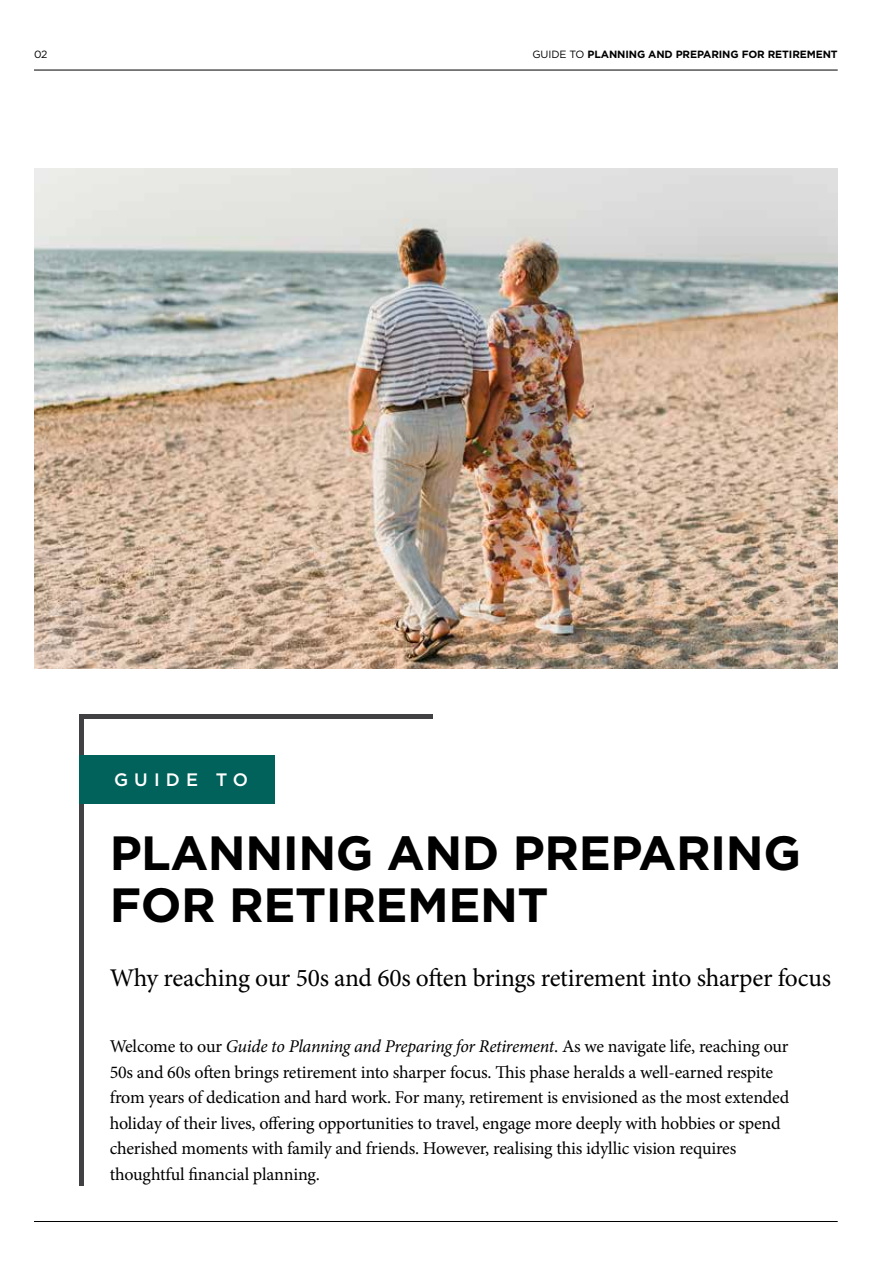
<style>
.page{position:relative;width:893px;height:1263px;background:#fff}
.page>*{position:absolute;margin:0;border:0;box-sizing:border-box;transform-origin:0 0}
.t1{font:700 48px/52.5px "Gotham HTF";letter-spacing:-.01em;color:#000}
.t2{font:25.5px "Minion Pro";letter-spacing:-.01em;color:#000}
.t3{font:18px/25.5px "Minion Pro";letter-spacing:-.015em;color:#000}
.t4{font:500 18px "Gotham HTF";letter-spacing:.34em;color:#fff}
.t5{font:700 10.5px "Gotham HTF";letter-spacing:-.01em;color:#000}
.t6{font:10.5px "Gotham HTF";color:#000}
.s1{font-weight:400}
.s2{font-style:italic}
</style>
<div class="page">
<hr style="left:34px;top:1221px;width:804px;height:1px;background:#000">
<hr style="left:34px;top:70px;width:804px;height:1px;background:#000">
<hr style="left:79px;top:714px;width:4px;height:471px;background:#414042">
<div style="left:79px;top:714px;width:354px;height:5px;background:#414042"></div>
<div style="left:79px;top:755px;width:196px;height:49px;background:#00625b"></div>
<img style="left:34px;top:169px;width:804px;height:499px">
<p class="t6" style="left:34px;top:49px;width:15px">02</p>
<p class="t5" style="left:532px;top:48px;width:307px"><span class="s1">GUIDE TO</span> PLANNING AND PREPARING FOR RETIREMENT</p>
<p class="t4" style="left:114px;top:769px;width:136px">GUIDE TO</p>
<h1 class="t1" style="left:110px;top:825px;width:693px">PLANNING AND PREPARING<br>FOR RETIREMENT</h1>
<h2 class="t2" style="left:110px;top:960px;width:723px">Why reaching our 50s and 60s often brings retirement into sharper focus</h2>
<p class="t3" style="left:110px;top:1034px;width:681px">Welcome to our <span class="s2">Guide to Planning and Preparing for Retirement</span>. As we navigate life, reaching our 50s and 60s often brings retirement into sharper focus. This phase heralds a well-earned respite from years of dedication and hard work. For many, retirement is envisioned as the most extended holiday of their lives, offering opportunities to travel, engage more deeply with hobbies or spend cherished moments with family and friends. However, realising this idyllic vision requires thoughtful financial planning.</p>
</div>
